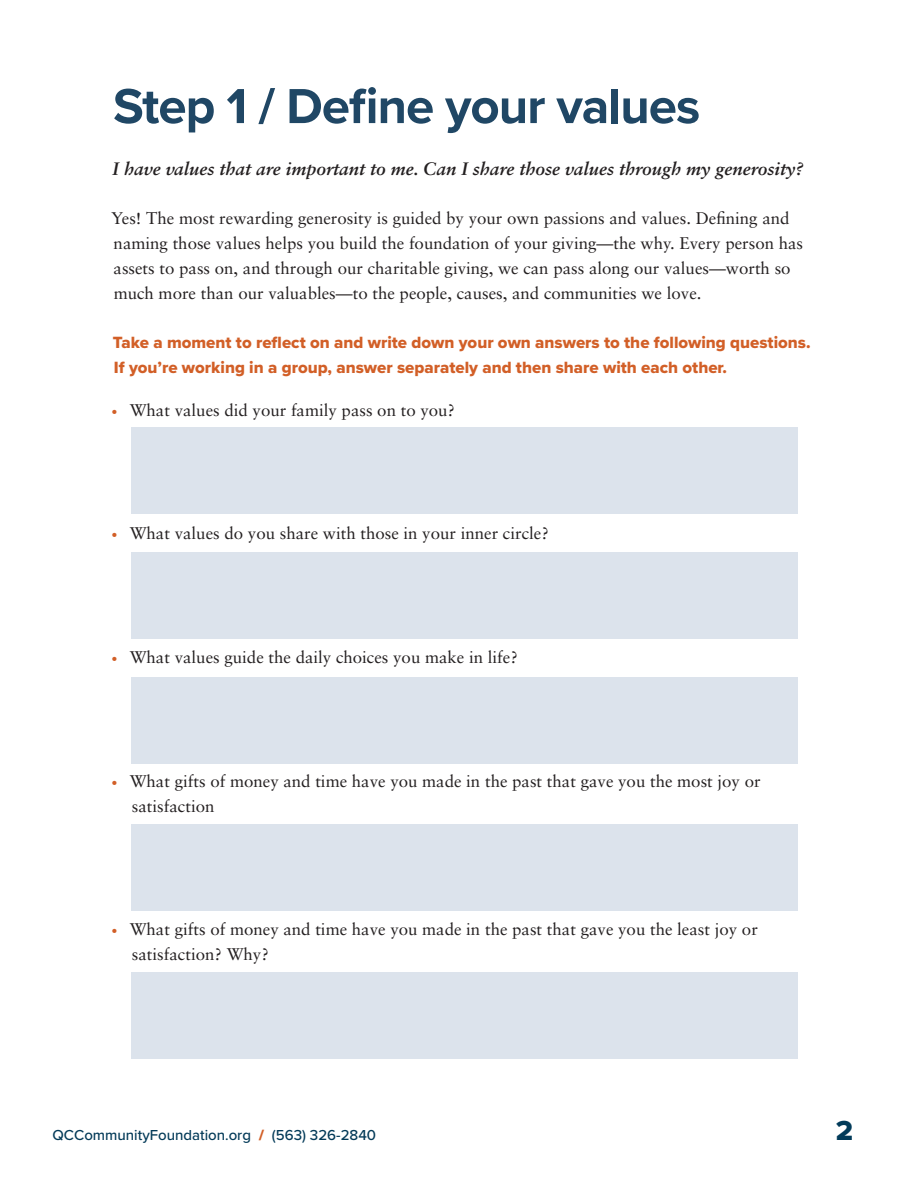
<style>
.page{position:relative;width:918px;height:1188px;background:#fff}
.page>*{position:absolute;margin:0;border:0;box-sizing:border-box;transform-origin:0 0}
.t1{font:700 51px "Proxima Nova";letter-spacing:-.02em;color:#204765}
.t2{font:28.5px "Proxima Nova Extrabld";color:#023b5a}
.t3{font:18px "Sabon Bold Italic Os F";color:#231f20}
.t4{font:16.8px/24.8px "Sabon";color:#231f20}
.t5{font:16.8px/24.8px "Proxima Nova Extrabld";color:#d25f27}
.t6{font:500 15px "Proxima Nova";color:#033a58}
.s1{font-family:"Proxima Nova Extrabld";color:#d25f27}
.s2{font-weight:900;color:#d25f27}
</style>
<div class="page">
<div style="left:131px;top:428px;width:666px;height:86px;background:#dce3ec"></div>
<div style="left:131px;top:553px;width:666px;height:86px;background:#dce3ec"></div>
<div style="left:131px;top:677px;width:666px;height:87px;background:#dce3ec"></div>
<div style="left:131px;top:825px;width:666px;height:86px;background:#dce3ec"></div>
<div style="left:131px;top:972px;width:666px;height:86px;background:#dce3ec"></div>
<p class="t1" style="left:113px;top:68px;width:589px">Step 1 / Define your values</p>
<p class="t3" style="left:113px;top:158px;width:692px">I have values that are important to me. Can I share those values through my generosity?</p>
<p class="t4" style="left:111px;top:206px;width:694px">Yes! The most rewarding generosity is guided by your own passions and values. Defining and naming those values helps you build the foundation of your giving—the why. Every person has assets to pass on, and through our charitable giving, we can pass along our values—worth so much more than our valuables—to the people, causes, and communities we love.</p>
<p class="t5" style="left:113px;top:330px;width:699px">Take a moment to reflect on and write down your own answers to the following questions.<br>If you’re working in a group, answer separately and then share with each other.</p>
<p class="t4" style="left:112px;top:397px;width:345px"><span class="s1">•</span> What values did your family pass on to you?</p>
<p class="t4" style="left:112px;top:521px;width:439px"><span class="s1">•</span> What values do you share with those in your inner circle?</p>
<p class="t4" style="left:112px;top:645px;width:408px"><span class="s1">•</span> What values guide the daily choices you make in life?</p>
<p class="t4" style="left:132px;top:768px;width:630px;text-indent:-20px"><span class="s1">•</span> What gifts of money and time have you made in the past that gave you the most joy or satisfaction</p>
<p class="t4" style="left:132px;top:917px;width:627px;text-indent:-20px"><span class="s1">•</span> What gifts of money and time have you made in the past that gave you the least joy or satisfaction? Why?</p>
<p class="t6" style="left:52px;top:1123px;width:325px">QCCommunityFoundation.org <span class="s2">/</span> (563) 326-2840</p>
<p class="t2" style="left:836px;top:1109px;width:19px">2</p>
</div>
